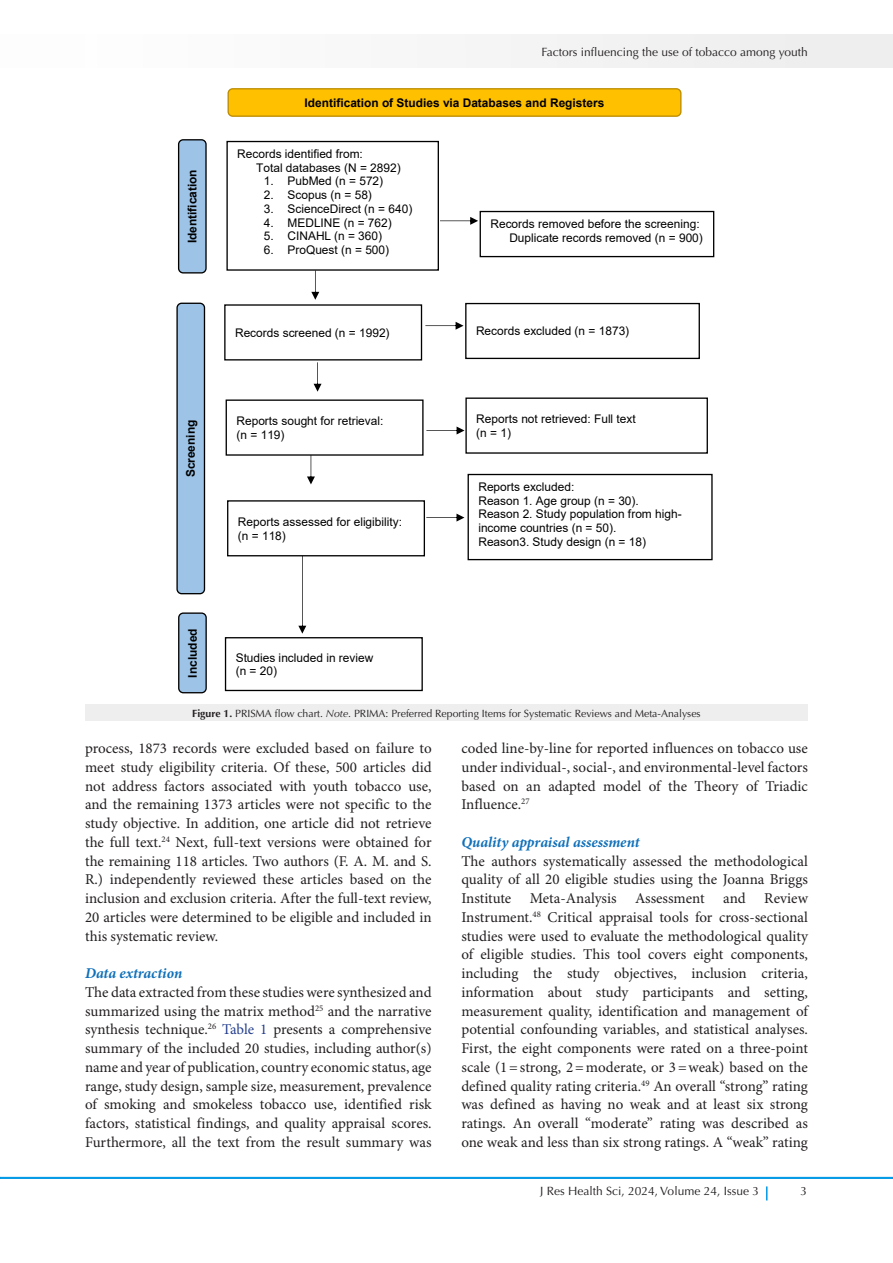
<style>
.page{position:relative;width:893px;height:1263px;background:#fff}
.page>*{position:absolute;margin:0;border:0;box-sizing:border-box;transform-origin:0 0}
.t1{font:15px/18.8px "Minion Pro";color:#231f20;text-align:justify}
.t2{font:italic 700 15px "Minion Pro";letter-spacing:-.005em;color:#1070b9}
.t3{font:12px "Optima LT Std";color:#231f20}
.t4{font:11.85px/13.8px "Arial";color:#000}
.t5{font:700 11.85px "Arial";color:#000}
.t6{font:10.5px "Optima LT Std";color:#231f20}
.s1{font-weight:700}
.s2{font-style:italic}
.s3{color:#253f8e}
</style>
<div class="page">
<hr style="left:0;top:1177px;width:893px;height:2px;background:#0099e5">
<div style="left:0;top:35px;width:892px;height:33px;background:#f6f6f6"></div>
<svg style="left:766px;top:1186px;width:1px;height:14px"></svg>
<div style="left:85px;top:705px;width:723px;height:16px;background:#eee"></div>
<div style="left:226px;top:141px;width:213px;height:130px;border:1px solid #000"></div>
<div style="left:480px;top:211px;width:234px;height:46px;border:1px solid #000"></div>
<div style="left:224px;top:304px;width:198px;height:56px;border:1px solid #000"></div>
<div style="left:465px;top:303px;width:235px;height:56px;border:1px solid #000"></div>
<div style="left:226px;top:399px;width:198px;height:57px;border:1px solid #000"></div>
<div style="left:465px;top:397px;width:243px;height:57px;border:1px solid #000"></div>
<div style="left:227px;top:500px;width:198px;height:56px;border:1px solid #000"></div>
<div style="left:468px;top:474px;width:245px;height:86px;border:1px solid #000"></div>
<div style="left:225px;top:637px;width:198px;height:54px;border:1px solid #000"></div>
<svg style="left:440px;top:217px;width:38px;height:8px"></svg>
<svg style="left:425px;top:322px;width:38px;height:8px"></svg>
<svg style="left:426px;top:426px;width:38px;height:8px"></svg>
<svg style="left:426px;top:514px;width:38px;height:7px"></svg>
<div style="left:227px;top:88px;width:454px;height:29px;background:#ffc000;border:1px solid #bc8c00;border-radius:5px"></div>
<div style="left:178px;top:139px;width:29px;height:134px;background:#9dc3e6;border:1px solid #000;border-radius:5px"></div>
<div style="left:176px;top:303px;width:29px;height:291px;background:#9dc3e6;border:1px solid #000;border-radius:5px"></div>
<div style="left:178px;top:612px;width:29px;height:81px;background:#9dc3e6;border:1px solid #000;border-radius:5px"></div>
<svg style="left:311px;top:270px;width:8px;height:30px"></svg>
<svg style="left:314px;top:362px;width:8px;height:30px"></svg>
<svg style="left:307px;top:455px;width:8px;height:29px"></svg>
<svg style="left:298px;top:556px;width:8px;height:78px"></svg>
<p class="t3" style="left:541px;top:45px;width:268px">Factors influencing the use of tobacco among youth</p>
<p class="t5" style="left:184px;top:243px;width:76px;rotate:-90deg">Identification</p>
<p class="t5" style="left:182px;top:477px;width:59px;rotate:-90deg">Screening</p>
<p class="t5" style="left:184px;top:677px;width:51px;rotate:-90deg">Included</p>
<p class="t5" style="left:305px;top:94px;width:301px">Identification of Studies via Databases and Registers</p>
<p class="t4" style="left:256px;top:147px;width:146px;text-indent:-19px">Records identified from:<br>Total databases (N = 2892)</p>
<p class="t4" style="left:264px;top:174px;width:121px">1. PubMed (n = 572)</p>
<p class="t4" style="left:264px;top:188px;width:110px">2. Scopus (n = 58)</p>
<p class="t4" style="left:264px;top:202px;width:150px">3. ScienceDirect (n = 640)</p>
<p class="t4" style="left:264px;top:215px;width:129px">4. MEDLINE (n = 762)</p>
<p class="t4" style="left:264px;top:229px;width:120px">5. CINAHL (n = 360)</p>
<p class="t4" style="left:264px;top:243px;width:127px">6. ProQuest (n = 500)</p>
<p class="t4" style="left:490px;top:217px;width:214px;text-align:right">Records removed before the screening:<br>Duplicate records removed (n = 900)</p>
<p class="t4" style="left:235px;top:326px;width:156px">Records screened (n = 1992)</p>
<p class="t4" style="left:476px;top:324px;width:155px">Records excluded (n = 1873)</p>
<p class="t4" style="left:236px;top:414px;width:148px">Reports sought for retrieval: (n = 119)</p>
<p class="t4" style="left:476px;top:412px;width:161px">Reports not retrieved: Full text (n = 1)</p>
<p class="t4" style="left:238px;top:515px;width:166px">Reports assessed for eligibility: (n = 118)</p>
<p class="t4" style="left:236px;top:650px;width:139px">Studies included in review (n = 20)</p>
<p class="t4" style="left:478px;top:480px;width:205px">Reports excluded:<br>Reason 1. Age group (n = 30).<br>Reason 2. Study population from high&shy;income countries (n = 50).<br>Reason3. Study design (n = 18)</p>
<p class="t6" style="left:192px;top:707px;width:510px"><span class="s1">Figure 1.</span> PRISMA flow chart. <span class="s2">Note</span>. PRIMA: Preferred Reporting Items for Systematic Reviews and Meta-Analyses</p>
<p class="t1" style="left:85px;top:739px;width:348px">process, 1873 records were excluded based on failure to meet study eligibility criteria. Of these, 500 articles did not address factors associated with youth tobacco use, and the remaining 1373 articles were not specific to the study objective. In addition, one article did not retrieve the full text.<sup>24</sup> Next, full-text versions were obtained for the remaining 118 articles. Two authors (F. A. M. and S.<br>R.) independently reviewed these articles based on the inclusion and exclusion criteria. After the full-text review, 20 articles were determined to be eligible and included in this systematic review.</p>
<p class="t2" style="left:85px;top:962px;width:99px">Data extraction</p>
<p class="t1" style="left:85px;top:983px;width:348px">The data extracted from these studies were synthesized and summarized using the matrix method<sup>25</sup> and the narrative synthesis technique.<sup>26</sup> <span class="s3">Table 1</span> presents a comprehensive summary of the included 20 studies, including author(s) name and year of publication, country economic status, age range, study design, sample size, measurement, prevalence of smoking and smokeless tobacco use, identified risk factors, statistical findings, and quality appraisal scores.<br>Furthermore, all the text from the result summary was</p>
<p class="t1" style="left:461px;top:739px;width:348px">coded line-by-line for reported influences on tobacco use under individual-, social-, and environmental-level factors based on an adapted model of the Theory of Triadic Influence.<sup>27</sup></p>
<p class="t2" style="left:461px;top:831px;width:180px">Quality appraisal assessment</p>
<p class="t1" style="left:461px;top:852px;width:348px">The authors systematically assessed the methodological quality of all 20 eligible studies using the Joanna Briggs Institute Meta-Analysis Assessment and Review Instrument.<sup>48</sup> Critical appraisal tools for cross-sectional studies were used to evaluate the methodological quality of eligible studies. This tool covers eight components, including the study objectives, inclusion criteria, information about study participants and setting, measurement quality, identification and management of potential confounding variables, and statistical analyses.<br>First, the eight components were rated on a three-point scale (1=strong, 2=moderate, or 3=weak) based on the defined quality rating criteria.<sup>49</sup> An overall “strong” rating was defined as having no weak and at least six strong ratings. An overall “moderate” rating was described as one weak and less than six strong ratings. A “weak” rating</p>
<p class="t3" style="left:540px;top:1184px;width:221px">J Res Health Sci, 2024, Volume 24, Issue 3</p>
<p class="t3" style="left:800px;top:1184px;width:8px">3</p>
</div>
